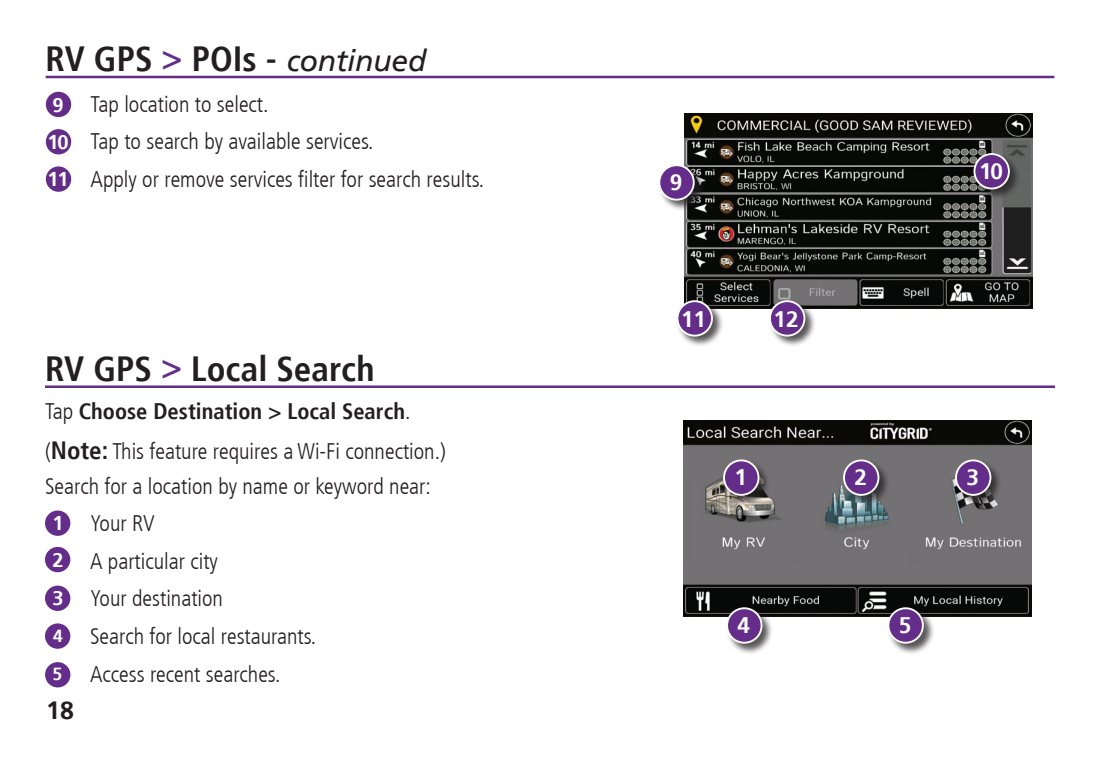
<style>
.page{position:relative;width:1100px;height:765px;background:#fff}
.page>*{position:absolute;margin:0;border:0;box-sizing:border-box;transform-origin:0 0}
.Headers{font:700 condensed 35px "Frutiger";color:#231f20}
.t1{font:700 25px "Frutiger";color:#231f20}
.Paragraph_1_Bullets{font:300 condensed 22.5px "Frutiger";color:#231f20}
.Paragraph_1_Bullets-2{font:700 condensed 22.5px "Frutiger";color:#231f20}
.t2{font:700 22.5px "Frutiger";color:#fff}
.t3{font:700 20px "Frutiger";color:#fff}
.t4{font:700 17.5px "Frutiger";color:#fff}
.s1{color:#642d89}
.s2{font-weight:400;font-style:italic;font-stretch:normal;font-size:30px}
.s3{font-weight:300}
.s4{font-weight:700;font-size:25px}
</style>
<div class="page">
<hr style="left:45px;top:385px;width:1010px;height:3px;background:#642d89">
<div style="left:45px;top:511px;width:25px;height:25px;background:#642d89;border-radius:50%"></div>
<div style="left:45px;top:547px;width:25px;height:25px;background:#642d89;border-radius:50%"></div>
<div style="left:45px;top:586px;width:25px;height:25px;background:#642d89;border-radius:50%"></div>
<div style="left:45px;top:623px;width:25px;height:26px;background:#642d89;border-radius:50%"></div>
<div style="left:45px;top:662px;width:25px;height:25px;background:#642d89;border-radius:50%"></div>
<img style="left:683px;top:421px;width:348px;height:196px">
<div style="left:723px;top:459px;width:47px;height:48px;background:#231f20;opacity:.75"></div>
<div style="left:724px;top:460px;width:34px;height:35px;background:#642d89;border-radius:50%"></div>
<div style="left:723px;top:459px;width:36px;height:37px;border:2px solid #fff;border-radius:50%"></div>
<div style="left:842px;top:459px;width:48px;height:48px;background:#231f20;opacity:.75"></div>
<div style="left:844px;top:460px;width:34px;height:35px;background:#642d89;border-radius:50%"></div>
<div style="left:843px;top:459px;width:36px;height:37px;border:2px solid #fff;border-radius:50%"></div>
<div style="left:954px;top:459px;width:48px;height:48px;background:#231f20;opacity:.75"></div>
<div style="left:956px;top:460px;width:34px;height:35px;background:#642d89;border-radius:50%"></div>
<div style="left:955px;top:459px;width:36px;height:37px;border:2px solid #fff;border-radius:50%"></div>
<div style="left:726px;top:607px;width:47px;height:48px;background:#231f20;opacity:.75"></div>
<div style="left:727px;top:608px;width:34px;height:35px;background:#642d89;border-radius:50%"></div>
<div style="left:726px;top:607px;width:36px;height:37px;border:2px solid #fff;border-radius:50%"></div>
<div style="left:887px;top:607px;width:48px;height:48px;background:#231f20;opacity:.75"></div>
<div style="left:888px;top:608px;width:35px;height:35px;background:#642d89;border-radius:50%"></div>
<div style="left:887px;top:607px;width:36px;height:37px;border:2px solid #fff;border-radius:50%"></div>
<hr style="left:46px;top:76px;width:1008px;height:2px;background:#642d89">
<div style="left:46px;top:92px;width:25px;height:25px;background:#642d89;border-radius:50%"></div>
<div style="left:46px;top:129px;width:25px;height:25px;background:#642d89;border-radius:50%"></div>
<div style="left:46px;top:166px;width:25px;height:26px;background:#642d89;border-radius:50%"></div>
<img style="left:684px;top:113px;width:348px;height:196px">
<div style="left:658px;top:164px;width:48px;height:48px;background:#231f20;opacity:.75"></div>
<div style="left:659px;top:165px;width:35px;height:35px;background:#642d89;border-radius:50%"></div>
<div style="left:658px;top:164px;width:36px;height:37px;border:2px solid #fff;border-radius:50%"></div>
<div style="left:973px;top:153px;width:48px;height:48px;background:#231f20;opacity:.75"></div>
<div style="left:974px;top:154px;width:35px;height:35px;background:#642d89;border-radius:50%"></div>
<div style="left:973px;top:153px;width:37px;height:36px;border:2px solid #fff;border-radius:50%"></div>
<div style="left:676px;top:300px;width:48px;height:48px;background:#231f20;opacity:.75"></div>
<div style="left:677px;top:301px;width:35px;height:35px;background:#642d89;border-radius:50%"></div>
<div style="left:676px;top:300px;width:37px;height:37px;border:2px solid #fff;border-radius:50%"></div>
<div style="left:768px;top:300px;width:48px;height:48px;background:#231f20;opacity:.75"></div>
<div style="left:770px;top:301px;width:34px;height:35px;background:#642d89;border-radius:50%"></div>
<div style="left:769px;top:300px;width:36px;height:37px;border:2px solid #fff;border-radius:50%"></div>
<p class="Headers" style="left:46px;top:44px;width:382px">RV GPS <span class="s1">&gt;</span> POIs - <span class="s2">continued</span></p>
<p class="t3" style="left:52px;top:96px;width:13px">9</p>
<p class="Paragraph_1_Bullets" style="left:91px;top:94px;width:179px">Tap location to select.</p>
<p class="t3" style="left:47px;top:133px;width:23px">10</p>
<p class="Paragraph_1_Bullets" style="left:91px;top:132px;width:284px">Tap to search by available services.</p>
<p class="t3" style="left:47px;top:170px;width:23px">11</p>
<p class="Paragraph_1_Bullets" style="left:91px;top:169px;width:395px">Apply or remove services filter for search results.</p>
<p class="t2" style="left:669px;top:172px;width:14px">9</p>
<p class="t2" style="left:681px;top:309px;width:27px">11</p>
<p class="t2" style="left:773px;top:309px;width:27px">12</p>
<p class="t2" style="left:979px;top:161px;width:25px">10</p>
<p class="Headers" style="left:45px;top:353px;width:331px">RV GPS <span class="s1">&gt;</span> Local Search</p>
<p class="Paragraph_1_Bullets-2" style="left:45px;top:401px;width:367px"><span class="s3">Tap</span> Choose Destination &gt; Local Search<span class="s3">.</span></p>
<p class="Paragraph_1_Bullets" style="left:45px;top:441px;width:402px">(<span class="s4">Note:</span> This feature requires a Wi-Fi connection.)</p>
<p class="Paragraph_1_Bullets" style="left:45px;top:476px;width:387px">Search for a location by name or keyword near:</p>
<p class="t3" style="left:52px;top:514px;width:13px">1</p>
<p class="Paragraph_1_Bullets" style="left:90px;top:513px;width:66px">Your RV</p>
<p class="t3" style="left:52px;top:551px;width:13px">2</p>
<p class="Paragraph_1_Bullets" style="left:90px;top:551px;width:129px">A particular city</p>
<p class="t3" style="left:52px;top:590px;width:13px">3</p>
<p class="Paragraph_1_Bullets" style="left:90px;top:589px;width:134px">Your destination</p>
<p class="t4" style="left:53px;top:628px;width:11px">4</p>
<p class="Paragraph_1_Bullets" style="left:90px;top:627px;width:228px">Search for local restaurants.</p>
<p class="t4" style="left:53px;top:666px;width:11px">5</p>
<p class="Paragraph_1_Bullets" style="left:90px;top:664px;width:192px">Access recent searches.</p>
<p class="t1" style="left:46px;top:699px;width:29px">18</p>
<p class="t2" style="left:734px;top:468px;width:14px">1</p>
<p class="t2" style="left:854px;top:468px;width:14px">2</p>
<p class="t2" style="left:966px;top:468px;width:14px">3</p>
<p class="t2" style="left:737px;top:615px;width:14px">4</p>
<p class="t2" style="left:899px;top:615px;width:14px">5</p>
</div>
